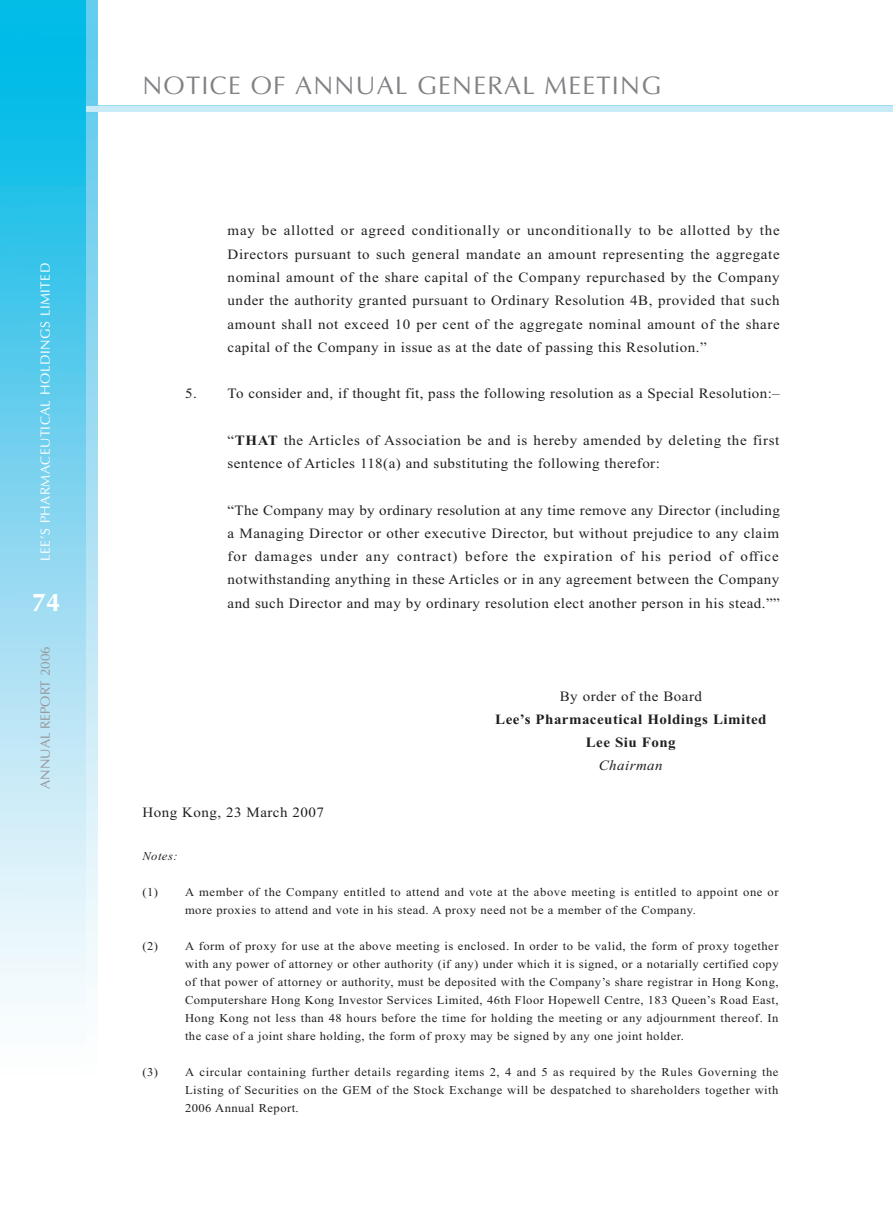
<style>
.page{position:relative;width:893px;height:1211px;background:#fff}
.page>*{position:absolute;margin:0;border:0;box-sizing:border-box;transform-origin:0 0}
.t1{font:25.5px "Optima";letter-spacing:.05em;color:#808285}
.t2{font:700 25.5px "Optima";color:#fff}
.t3{font:14.25px/23.2px "Times";letter-spacing:.03em;color:#231f20;text-align:justify;scale:1.05 1}
.t4{font:700 14.25px/23.2px "Times";letter-spacing:.03em;color:#231f20;text-align:center;scale:1.05 1}
.t5{font:italic 14.25px "Times";letter-spacing:.03em;color:#231f20;scale:1.05 1}
.t6{font:13.5px "Optima";letter-spacing:.03em;color:#fff}
.t7{font:13.5px "Optima";color:#939598}
.t8{font:12px/18px "Times";letter-spacing:.035em;color:#231f20;text-align:justify;scale:1.05 1}
.t9{font:italic 12px "Times";letter-spacing:.035em;color:#231f20;scale:1.05 1}
.s1{font-weight:700}
</style>
<div class="page">
<hr style="left:0;top:105px;width:892px;height:2px;background:#94d9f1">
<img style="left:85px;top:0;width:13px;height:1003px">
<div style="left:0;top:106px;width:892px;height:6px;background:#c9eaf7"></div>
<img style="left:0;top:0;width:85px;height:1003px">
<p class="t6" style="left:40px;top:561px;width:299px;rotate:-90deg">LEE’S PHARMACEUTICAL HOLDINGS LIMITED</p>
<h1 class="t2" style="left:32px;top:592px;width:30px">74</h1>
<p class="t7" style="left:40px;top:789px;width:144px;rotate:-90deg">ANNUAL REPORT 2006</p>
<h1 class="t1" style="left:142px;top:76px;width:520px">NOTICE OF ANNUAL GENERAL MEETING</h1>
<p class="t3" style="left:227px;top:220px;width:527px">may be allotted or agreed conditionally or unconditionally to be allotted by the Directors pursuant to such general mandate an amount representing the aggregate nominal amount of the share capital of the Company repurchased by the Company under the authority granted pursuant to Ordinary Resolution 4B, provided that such amount shall not exceed 10 per cent of the aggregate nominal amount of the share capital of the Company in issue as at the date of passing this Resolution.”</p>
<p class="t3" style="left:185px;top:383px;width:568px">5. To consider and, if thought fit, pass the following resolution as a Special Resolution:–</p>
<p class="t3" style="left:227px;top:430px;width:527px">“<span class="s1">THAT</span> the Articles of Association be and is hereby amended by deleting the first sentence of Articles 118(a) and substituting the following therefor:</p>
<p class="t3" style="left:227px;top:499px;width:527px">“The Company may by ordinary resolution at any time remove any Director (including a Managing Director or other executive Director, but without prejudice to any claim for damages under any contract) before the expiration of his period of office notwithstanding anything in these Articles or in any agreement between the Company and such Director and may by ordinary resolution elect another person in his stead.””</p>
<p class="t3" style="left:560px;top:685px;width:137px">By order of the Board</p>
<p class="t4" style="left:495px;top:709px;width:260px">Lee’s Pharmaceutical Holdings Limited<br>Lee Siu Fong</p>
<p class="t5" style="left:598px;top:760px;width:62px">Chairman</p>
<p class="t3" style="left:142px;top:802px;width:174px">Hong Kong, 23 March 2007</p>
<p class="t9" style="left:142px;top:851px;width:35px">Notes:</p>
<p class="t8" style="left:185px;top:884px;width:567px;text-indent:-43px">(1) A member of the Company entitled to attend and vote at the above meeting is entitled to appoint one or more proxies to attend and vote in his stead. A proxy need not be a member of the Company.</p>
<p class="t8" style="left:185px;top:938px;width:567px;text-indent:-43px">(2) A form of proxy for use at the above meeting is enclosed. In order to be valid, the form of proxy together with any power of attorney or other authority (if any) under which it is signed, or a notarially certified copy of that power of attorney or authority, must be deposited with the Company’s share registrar in Hong Kong, Computershare Hong Kong Investor Services Limited, 46th Floor Hopewell Centre, 183 Queen’s Road East, Hong Kong not less than 48 hours before the time for holding the meeting or any adjournment thereof. In the case of a joint share holding, the form of proxy may be signed by any one joint holder.</p>
<p class="t8" style="left:185px;top:1064px;width:567px;text-indent:-43px">(3) A circular containing further details regarding items 2, 4 and 5 as required by the Rules Governing the Listing of Securities on the GEM of the Stock Exchange will be despatched to shareholders together with 2006 Annual Report.</p>
</div>
